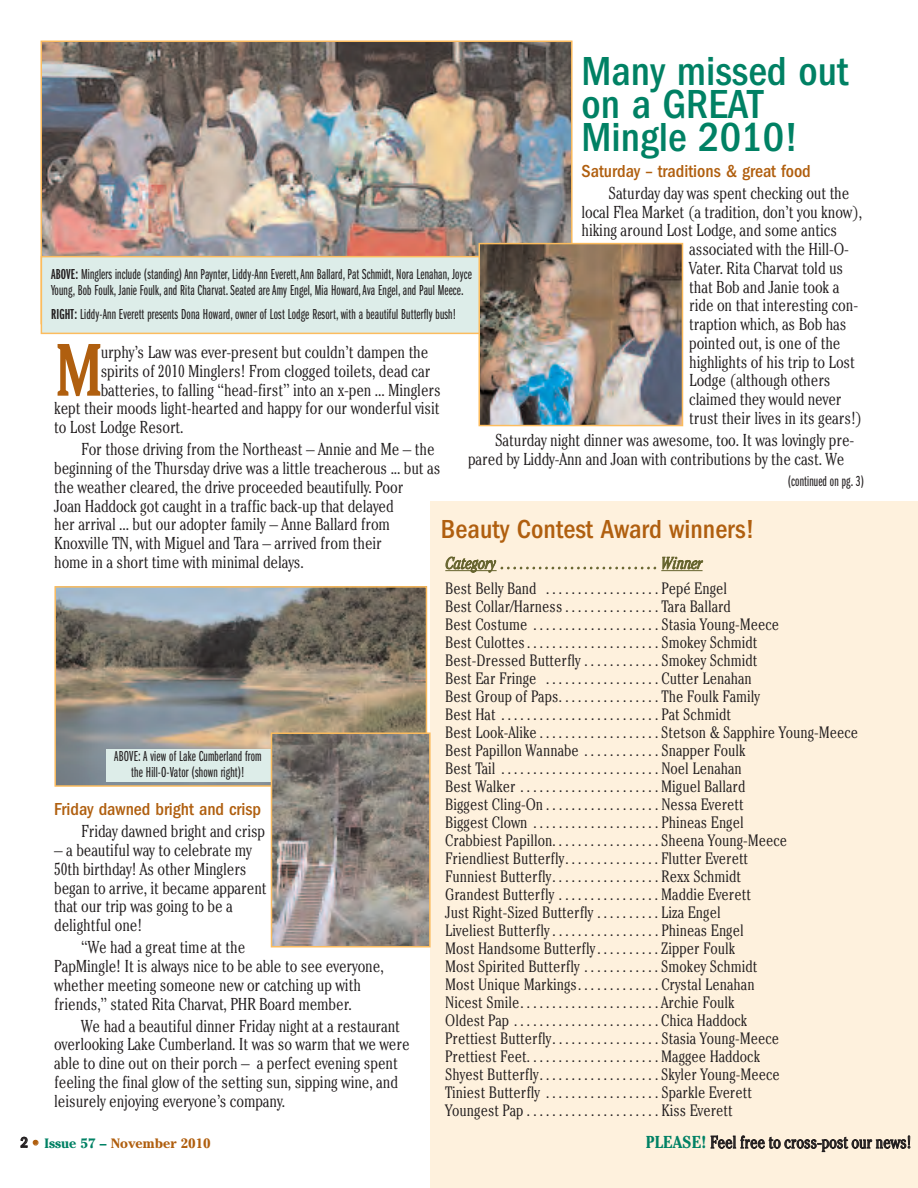
<style>
.page{position:relative;width:918px;height:1188px;background:#fff}
.page>*{position:absolute;margin:0;border:0;box-sizing:border-box;transform-origin:0 0}
.t1{font:300 condensed 70.8px "Cheltenham";color:#b05f0f}
.t2{font:500 condensed 42px/33px "Franklin Gothic";color:#008164}
.t3{font:500 condensed 27px "Franklin Gothic";color:#b05f0f}
.t4{font:500 condensed 18px "Franklin Gothic";color:#b05f0f}
.t5{font:300 condensed 17.25px/18.8px "Cheltenham";letter-spacing:-.01em;color:#231f20}
.t6{font:300 condensed 16.5px/18px "Cheltenham";color:#231f20}
.t7{font:italic 300 condensed 16.5px "Cheltenham";letter-spacing:-.005em;color:#66642e}
.t8{font:15px/16.5px "Franklin Gothic Book X Cmpr";letter-spacing:.01em;color:#231f20}
.t9{font:700 13.5px "Cheltenham";color:#b05f0f}
.s1{font-family:"Franklin Gothic Demi X Cmpr"}
.s2{font-family:"Franklin Gothic";font-weight:500;font-stretch:condensed;font-size:15px;color:#231f20}
.s3{font-weight:300;font-stretch:condensed}
.s4{color:#008164}
.s5{font-weight:700;color:#008164}
</style>
<div class="page">
<div style="left:430px;top:502px;width:488px;height:686px;background:#fef1dd"></div>
<hr style="left:445px;top:570px;width:52px;height:1px;background:#66642e">
<hr style="left:661px;top:570px;width:42px;height:1px;background:#66642e">
<img style="left:43px;top:43px;width:527px;height:213px">
<div style="left:41px;top:257px;width:532px;height:76px;background:#ddede9"></div>
<div style="left:41px;top:256px;width:532px;height:78px;border:2px solid #fcbc5e"></div>
<img style="left:481px;top:246px;width:199px;height:177px">
<div style="left:478px;top:243px;width:205px;height:183px;border:2px solid #fcbc5e"></div>
<img style="left:57px;top:589px;width:367px;height:195px">
<div style="left:54px;top:586px;width:373px;height:201px;border:2px solid #fcbc5e"></div>
<div style="left:106px;top:749px;width:166px;height:33px;background:#ddede9"></div>
<img style="left:274px;top:735px;width:154px;height:209px">
<div style="left:271px;top:732px;width:160px;height:215px;border:2px solid #fcbc5e"></div>
<h2 class="t2" style="left:582px;top:58px;width:269px">Many missed out on a GREAT<br>Mingle 2010!</h2>
<p class="t4" style="left:582px;top:165px;width:231px">Saturday – traditions &amp; great food</p>
<p class="t5" style="left:609px;top:185px;width:242px">Saturday day was spent checking out the</p>
<p class="t5" style="left:582px;top:204px;width:282px">local Flea Market (a tradition, don’t you know),</p>
<p class="t5" style="left:582px;top:223px;width:257px">hiking around Lost Lodge, and some antics</p>
<p class="t5" style="left:689px;top:241px;width:161px">associated with the Hill-O-</p>
<p class="t5" style="left:689px;top:260px;width:156px">Vater. Rita Charvat told us</p>
<p class="t5" style="left:689px;top:279px;width:152px">that Bob and Janie took a</p>
<p class="t5" style="left:689px;top:298px;width:170px">ride on that interesting con-</p>
<p class="t5" style="left:689px;top:316px;width:159px">traption which, as Bob has</p>
<p class="t5" style="left:689px;top:335px;width:153px">pointed out, is one of the</p>
<p class="t5" style="left:689px;top:354px;width:167px">highlights of his trip to Lost</p>
<p class="t5" style="left:689px;top:373px;width:143px">Lodge (although others</p>
<p class="t5" style="left:689px;top:391px;width:154px">claimed they would never</p>
<p class="t5" style="left:689px;top:410px;width:175px">trust their lives in its gears!)</p>
<p class="t5" style="left:468px;top:432px;width:388px;text-indent:27px">Saturday night dinner was awesome, too. It was lovingly pre&shy;pared by Liddy-Ann and Joan with contributions by the cast. We</p>
<p class="t8" style="left:51px;top:267px;width:422px"><span class="s1">ABOVE:</span> Minglers include (standing) Ann Paynter, Liddy-Ann Everett,Ann Ballard, Pat Schmidt, Nora Lenahan, Joyce<br>Young, Bob Foulk, Janie Foulk, and Rita Charvat. Seated are Amy Engel, Mia Howard,Ava Engel, and Paul Meece.</p>
<p class="t8" style="left:51px;top:306px;width:406px"><span class="s1">RIGHT:</span> Liddy-Ann Everett presents Dona Howard, owner of Lost Lodge Resort, with a beautiful Butterfly bush!</p>
<h1 class="t1" style="left:55px;top:345px;width:49px">M</h1>
<p class="t5" style="left:101px;top:345px;width:329px">urphy’s Law was ever-present but couldn’t dampen the</p>
<p class="t5" style="left:101px;top:363px;width:331px">spirits of 2010 Minglers! From clogged toilets, dead car</p>
<p class="t5" style="left:101px;top:382px;width:342px">batteries, to falling “head-first” into an x-pen ... Minglers</p>
<p class="t5" style="left:54px;top:401px;width:387px">kept their moods light-hearted and happy for our wonderful visit</p>
<p class="t5" style="left:54px;top:420px;width:131px">to Lost Lodge Resort.</p>
<p class="t5" style="left:54px;top:442px;width:388px;text-indent:27px">For those driving from the Northeast – Annie and Me – the beginning of the Thursday drive was a little treacherous ... but as the weather cleared, the drive proceeded beautifully. Poor<br>Joan Haddock got caught in a traffic back-up that delayed<br>her arrival ... but our adopter family – Anne Ballard from Knoxville TN, with Miguel and Tara – arrived from their<br>home in a short time with minimal delays.</p>
<p class="t8" style="left:788px;top:474px;width:78px">(continued on pg. 3)</p>
<h3 class="t3" style="left:441px;top:520px;width:315px">Beauty Contest Award winners!</h3>
<p class="t7" style="left:446px;top:557px;width:258px">Category .........................Winner</p>
<p class="t6" style="left:445px;top:581px;width:414px">Best Belly Band . . . . . . . . . . . . . . . . . . Pepé Engel<br>Best Collar/Harness . . . . . . . . . . . . . . . Tara Ballard<br>Best Costume . . . . . . . . . . . . . . . . . . . . Stasia Young-Meece<br>Best Culottes . . . . . . . . . . . . . . . . . . . . . Smokey Schmidt<br>Best-Dressed Butterfly . . . . . . . . . . . . Smokey Schmidt<br>Best Ear Fringe . . . . . . . . . . . . . . . . . . Cutter Lenahan<br>Best Group of Paps. . . . . . . . . . . . . . . . The Foulk Family<br>Best Hat . . . . . . . . . . . . . . . . . . . . . . . . . Pat Schmidt<br>Best Look-Alike . . . . . . . . . . . . . . . . . . . Stetson &amp; Sapphire Young-Meece Best Papillon Wannabe . . . . . . . . . . . . Snapper Foulk<br>Best Tail . . . . . . . . . . . . . . . . . . . . . . . . . Noel Lenahan<br>Best Walker . . . . . . . . . . . . . . . . . . . . . . Miguel Ballard<br>Biggest Cling-On . . . . . . . . . . . . . . . . . . Nessa Everett<br>Biggest Clown . . . . . . . . . . . . . . . . . . . . Phineas Engel<br>Crabbiest Papillon. . . . . . . . . . . . . . . . . Sheena Young-Meece<br>Friendliest Butterfly. . . . . . . . . . . . . . . Flutter Everett<br>Funniest Butterfly. . . . . . . . . . . . . . . . . Rexx Schmidt<br>Grandest Butterfly . . . . . . . . . . . . . . . . Maddie Everett<br>Just Right-Sized Butterfly . . . . . . . . . . Liza Engel<br>Liveliest Butterfly . . . . . . . . . . . . . . . . . Phineas Engel<br>Most Handsome Butterfly. . . . . . . . . . Zipper Foulk<br>Most Spirited Butterfly . . . . . . . . . . . . Smokey Schmidt<br>Most Unique Markings. . . . . . . . . . . . . Crystal Lenahan<br>Nicest Smile. . . . . . . . . . . . . . . . . . . . . . Archie Foulk<br>Oldest Pap . . . . . . . . . . . . . . . . . . . . . . . Chica Haddock<br>Prettiest Butterfly. . . . . . . . . . . . . . . . . Stasia Young-Meece<br>Prettiest Feet. . . . . . . . . . . . . . . . . . . . . Maggee Haddock<br>Shyest Butterfly. . . . . . . . . . . . . . . . . . . Skyler Young-Meece<br>Tiniest Butterfly . . . . . . . . . . . . . . . . . . Sparkle Everett<br>Youngest Pap . . . . . . . . . . . . . . . . . . . . . Kiss Everett</p>
<p class="t8" style="left:114px;top:749px;width:149px;text-align:center">ABOVE: A view of Lake Cumberland from the Hill-O-Vator (shown right)!</p>
<p class="t4" style="left:54px;top:803px;width:208px">Friday dawned bright and crisp</p>
<p class="t5" style="left:81px;top:824px;width:186px">Friday dawned bright and crisp</p>
<p class="t5" style="left:54px;top:843px;width:214px">– a beautiful way to celebrate my<br>50th birthday! As other Minglers began to arrive, it became apparent that our trip was going to be a delightful one!</p>
<p class="t5" style="left:54px;top:940px;width:331px;text-indent:27px">“We had a great time at the<br>PapMingle! It is always nice to be able to see everyone, whether meeting someone new or catching up with friends,” stated Rita Charvat, PHR Board member.</p>
<p class="t5" style="left:54px;top:1018px;width:357px;text-indent:27px">We had a beautiful dinner Friday night at a restaurant overlooking Lake Cumberland. It was so warm that we were able to dine out on their porch – a perfect evening spent feeling the final glow of the setting sun, sipping wine, and leisurely enjoying everyone’s company.</p>
<p class="t9" style="left:20px;top:1138px;width:192px"><span class="s2">2</span> <span class="s3">•</span> <span class="s4">Issue 57 –</span> November 2010</p>
<p class="t5" style="left:646px;top:1134px;width:267px"><span class="s5">PLEASE!</span> Feel free to cross-post our news!</p>
</div>
